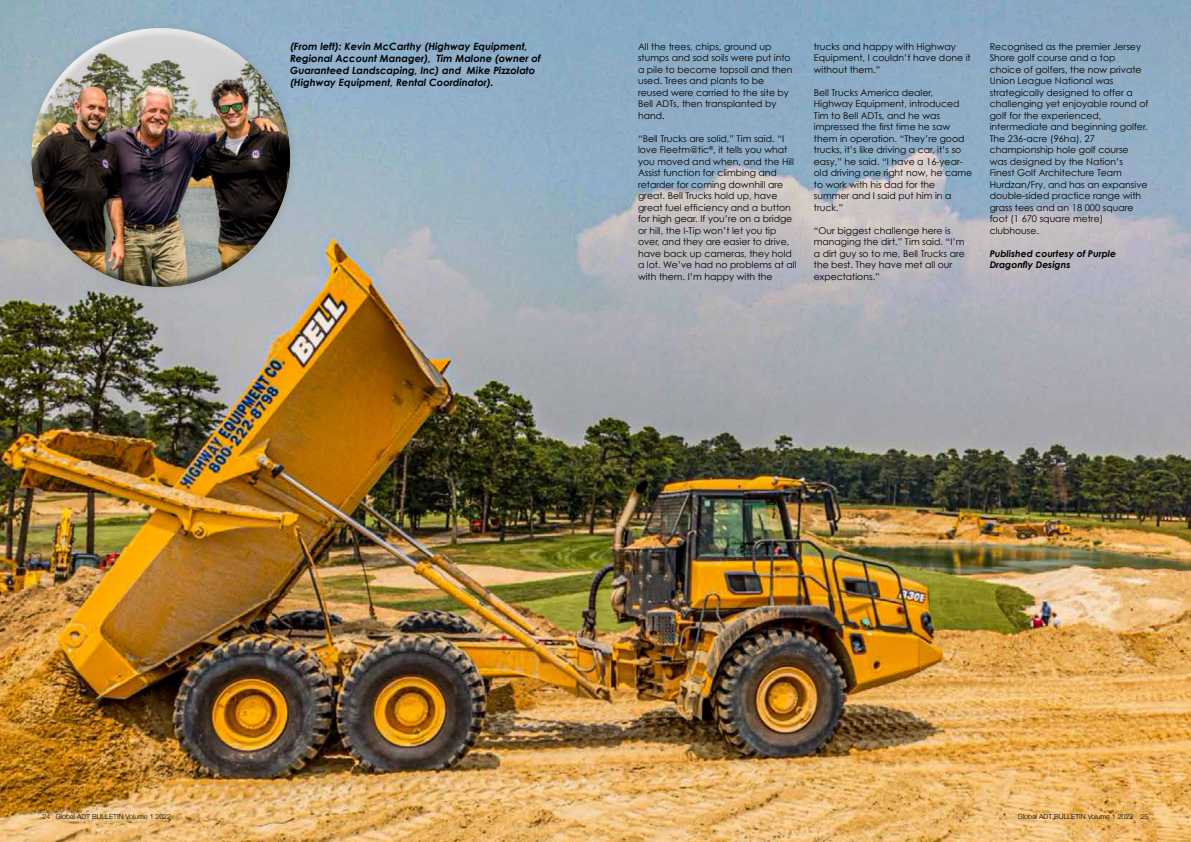
<style>
.page{position:relative;width:1191px;height:842px;background:#fff}
.page>*{position:absolute;margin:0;border:0;box-sizing:border-box;transform-origin:0 0}
.t1{font:italic 700 10px/12px "Century Gothic";color:#000}
.t2{font:9.3px/11.5px "Century Gothic";color:#000}
.t3{font:italic 700 9.3px/11.5px "Century Gothic";color:#000}
.t4{font:300 7px "Helvetica Neue";color:#000}
.s1{font-weight:700;color:#fdbb30}
</style>
<div class="page">
<img style="left:0;top:0;width:1191px;height:842px">
<div style="left:22px;top:18px;width:277px;height:278px;background:#808285;opacity:.35"></div>
<div style="left:30px;top:26px;width:247px;height:196px;background:#fff;opacity:.75"></div>
<div style="left:36px;top:69px;width:254px;height:218px;background:#000;opacity:.54"></div>
<p class="t1" style="left:290px;top:40px;width:252px">(From left): Kevin McCarthy (Highway Equipment, Regional Account Manager), Tim Malone (owner of Guaranteed Landscaping, Inc) and Mike Pizzolato (Highway Equipment, Rental Coordinator).</p>
<p class="t2" style="left:638px;top:40px;width:156px">All the trees, chips, ground up stumps and sod soils were put into a pile to become topsoil and then used. Trees and plants to be reused were carried to the site by<br>Bell ADTs, then transplanted by hand.</p>
<p class="t2" style="left:638px;top:132px;width:160px">“Bell Trucks are solid,” Tim said. “I love Fleetm@tic<sup>®</sup>, it tells you what you moved and when, and the Hill Assist function for climbing and retarder for coming downhill are great. Bell Trucks hold up, have great fuel efficiency and a button for high gear. If you’re on a bridge or hill, the I-Tip won’t let you tip over, and they are easier to drive, have back up cameras, they hold a lot. We’ve had no problems at all with them. I’m happy with the</p>
<p class="t2" style="left:814px;top:40px;width:158px">trucks and happy with Highway<br>Equipment, I couldn’t have done it without them.”</p>
<p class="t2" style="left:814px;top:86px;width:160px">Bell Trucks America dealer,<br>Highway Equipment, introduced<br>Tim to Bell ADTs, and he was impressed the first time he saw them in operation. “They’re good trucks, it’s like driving a car, it’s so easy,” he said. “I have a 16-year&shy;old driving one right now, he came to work with his dad for the summer and I said put him in a truck.”</p>
<p class="t2" style="left:814px;top:224px;width:153px">“Our biggest challenge here is managing the dirt,” Tim said. “I’m a dirt guy so to me, Bell Trucks are the best. They have met all our expectations.”</p>
<p class="t2" style="left:989px;top:40px;width:160px">Recognised as the premier Jersey<br>Shore golf course and a top choice of golfers, the now private<br>Union League National was strategically designed to offer a challenging yet enjoyable round of golf for the experienced, intermediate and beginning golfer.<br>The 236-acre (96ha), 27 championship hole golf course was designed by the Nation’s<br>Finest Golf Architecture Team<br>Hurdzan/Fry, and has an expansive double-sided practice range with grass tees and an 18 000 square foot (1 670 square metre) clubhouse.</p>
<p class="t3" style="left:989px;top:247px;width:128px">Published courtesy of Purple<br>Dragonfly Designs</p>
<p class="t4" style="left:43px;top:811px;width:130px">24 <span class="s1">|</span> Global ADT BULLETIN Volume 1 2022</p>
<p class="t4" style="left:1018px;top:811px;width:132px">Global ADT BULLETIN Volume 1 2022 <span class="s1">|</span> 25</p>
</div>
